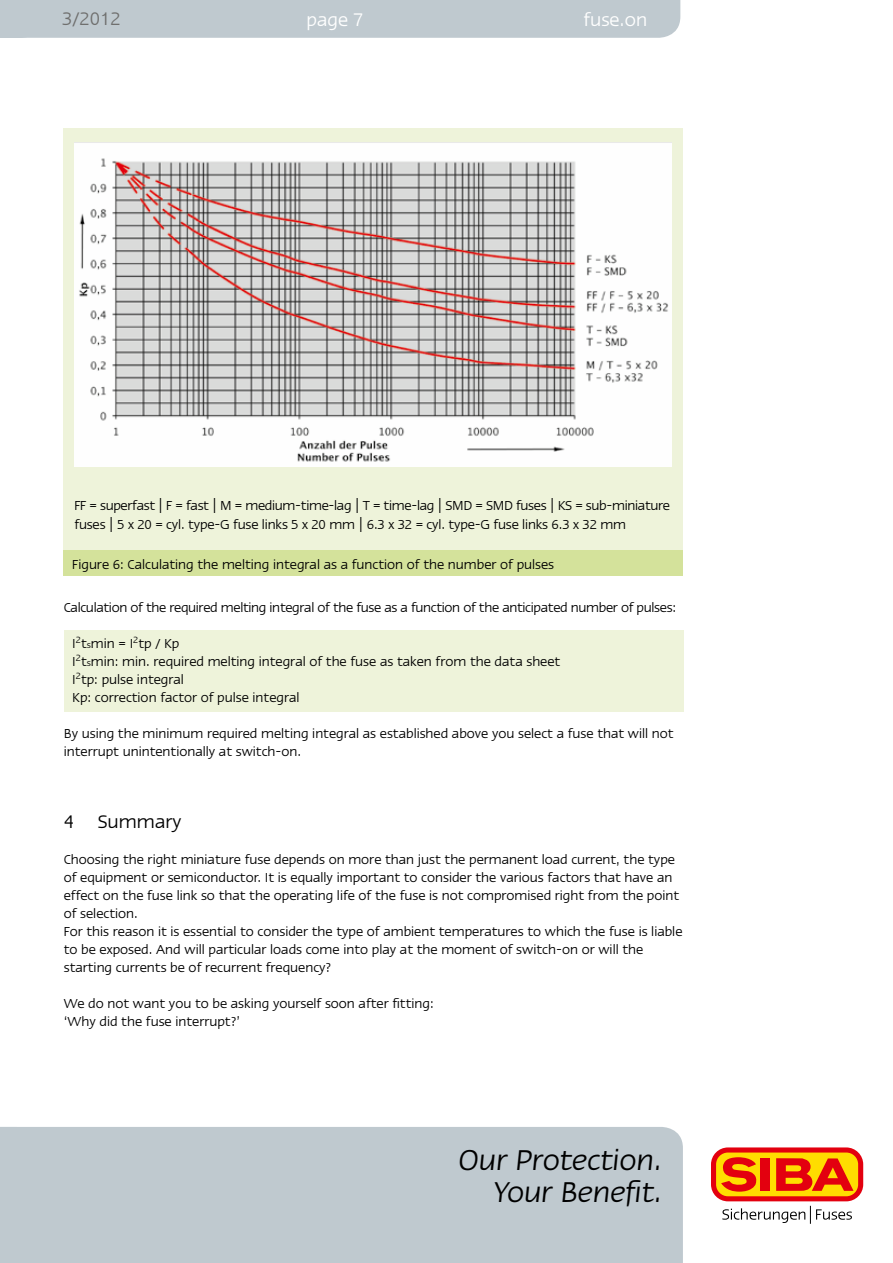
<style>
.page{position:relative;width:893px;height:1263px;background:#fff}
.page>*{position:absolute;margin:0;border:0;box-sizing:border-box;transform-origin:0 0}
.t1{font:italic 33px/31.5px "Linotype Ergo";color:#000;text-align:right}
.t2{font:21px "Linotype Ergo";color:#fff}
.t3{font:21px "Linotype Ergo";color:#000}
.t4{font:21px "Linotype Ergo";color:#6f6f6e}
.t5{font:15px/18px "Linotype Ergo";color:#000}
.t6{font:15px/19px "Linotype Ergo";letter-spacing:-.02em;color:#000}
.s1{font-size:10.5px}
</style>
<div class="page">
<div style="left:0;top:1127px;width:683px;height:136px;background:#bfc9cf"></div>
<div style="left:0;top:0;width:680px;height:38px;background:#bfc9cf"></div>
<svg style="left:711px;top:1147px;width:152px;height:77px"></svg>
<div style="left:64px;top:630px;width:619px;height:81px;background:#eef3da"></div>
<div style="left:64px;top:128px;width:619px;height:430px;background:#eef3da"></div>
<div style="left:64px;top:550px;width:619px;height:26px;background:#d4e29b"></div>
<img style="left:74px;top:143px;width:597px;height:323px">
<h2 class="t4" style="left:62px;top:8px;width:60px">3/2012</h2>
<h2 class="t2" style="left:307px;top:8px;width:58px">page 7</h2>
<h2 class="t2" style="left:583px;top:8px;width:65px">fuse.on</h2>
<p class="t6" style="left:74px;top:495px;width:597px">FF = superfast | F = fast | M = medium-time-lag | T = time-lag | SMD = SMD fuses | KS = sub-miniature fuses | 5 x 20 = cyl. type-G fuse links 5 x 20 mm | 6.3 x 32 = cyl. type-G fuse links 6.3 x 32 mm</p>
<p class="t5" style="left:72px;top:555px;width:483px">Figure 6: Calculating the melting integral as a function of the number of pulses</p>
<p class="t6" style="left:64px;top:598px;width:614px">Calculation of the required melting integral of the fuse as a function of the anticipated number of pulses:</p>
<p class="t5" style="left:72px;top:634px;width:490px">I<sup>2</sup>t<span class="s1">s</span>min = I<sup>2</sup>tp / Kp<br>I<sup>2</sup>t<span class="s1">s</span>min: min. required melting integral of the fuse as taken from the data sheet I<sup>2</sup>tp: pulse integral<br>Kp: correction factor of pulse integral</p>
<p class="t5" style="left:64px;top:724px;width:611px">By using the minimum required melting integral as established above you select a fuse that will not interrupt unintentionally at switch-on.</p>
<h2 class="t3" style="left:64px;top:810px;width:119px">4 Summary</h2>
<p class="t5" style="left:64px;top:850px;width:620px">Choosing the right miniature fuse depends on more than just the permanent load current, the type of equipment or semiconductor. It is equally important to consider the various factors that have an effect on the fuse link so that the operating life of the fuse is not compromised right from the point of selection.<br>For this reason it is essential to consider the type of ambient temperatures to which the fuse is liable to be exposed. And will particular loads come into play at the moment of switch-on or will the starting currents be of recurrent frequency?</p>
<p class="t5" style="left:64px;top:994px;width:371px">We do not want you to be asking yourself soon after fitting: ‘Why did the fuse interrupt?’</p>
<h1 class="t1" style="left:459px;top:1144px;width:205px">Our Protection.<br>Your Benefit.</h1>
</div>
